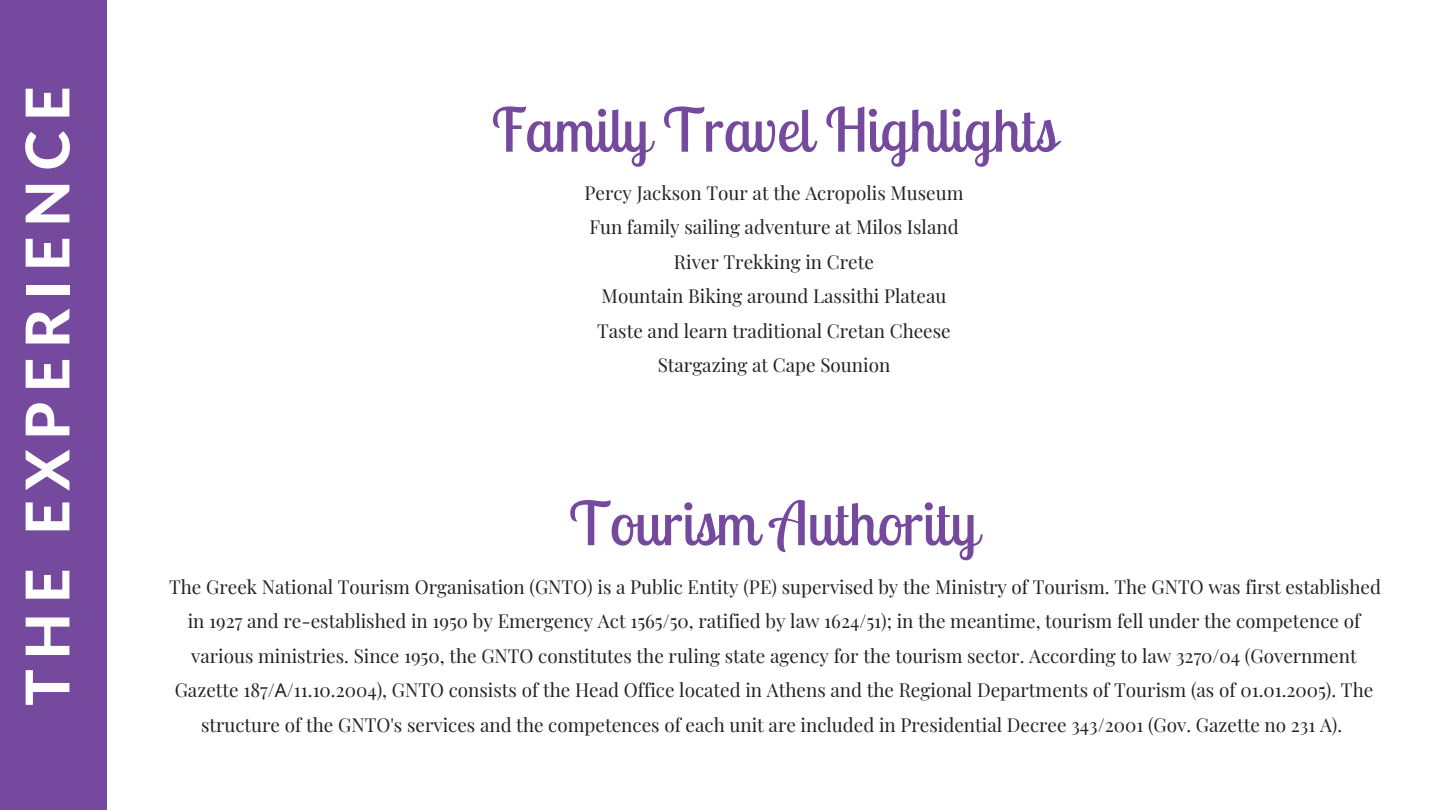
<style>
.page{position:relative;width:1440px;height:810px;background:#fff}
.page>*{position:absolute;margin:0;border:0;box-sizing:border-box;transform-origin:0 0}
.t1{font:60.4px "Lobster Two";color:#75499d}
.t2{font:800 60.4px "Lato Latin";letter-spacing:.16em;color:#fff}
.t3{font:18.9px/34.5px "Playfair Display";color:#222;text-align:center}
.s1{font-family:"Noto Sans"}
</style>
<div class="page">
<div style="left:0;top:0;width:106px;height:810px;background:#75499d"></div>
<p class="t2" style="left:21px;top:706px;width:621px;rotate:-90deg">THE EXPERIENCE</p>
<p class="t1" style="left:492px;top:91px;width:566px">Family Travel Highlights</p>
<p class="t3" style="left:584px;top:175px;width:381px">Percy Jackson Tour at the Acropolis Museum</p>
<p class="t3" style="left:589px;top:209px;width:371px">Fun family sailing adventure at Milos Island</p>
<p class="t3" style="left:674px;top:244px;width:202px">River Trekking in Crete</p>
<p class="t3" style="left:602px;top:278px;width:346px">Mountain Biking around Lassithi Plateau</p>
<p class="t3" style="left:597px;top:313px;width:355px">Taste and learn traditional Cretan Cheese</p>
<p class="t3" style="left:658px;top:347px;width:234px">Stargazing at Cape Sounion</p>
<p class="t1" style="left:569px;top:485px;width:410px">Tourism Authority</p>
<p class="t3" style="left:169px;top:569px;width:1213px">The Greek National Tourism Organisation (GNTO) is a Public Entity (PE) supervised by the Ministry of Tourism. The GNTO was first established in 1927 and re-established in 1950 by Emergency Act 1565/50, ratified by law 1624/51); in the meantime, tourism fell under the competence of various ministries. Since 1950, the GNTO constitutes the ruling state agency for the tourism sector. According to law 3270/04 (Government Gazette 187/<span class="s1">Α</span>/11.10.2004), GNTO consists of the Head Office located in Athens and the Regional Departments of Tourism (as of 01.01.2005). The structure of the GNTO's services and the competences of each unit are included in Presidential Decree 343/2001 (Gov. Gazette no 231 A).</p>
</div>
